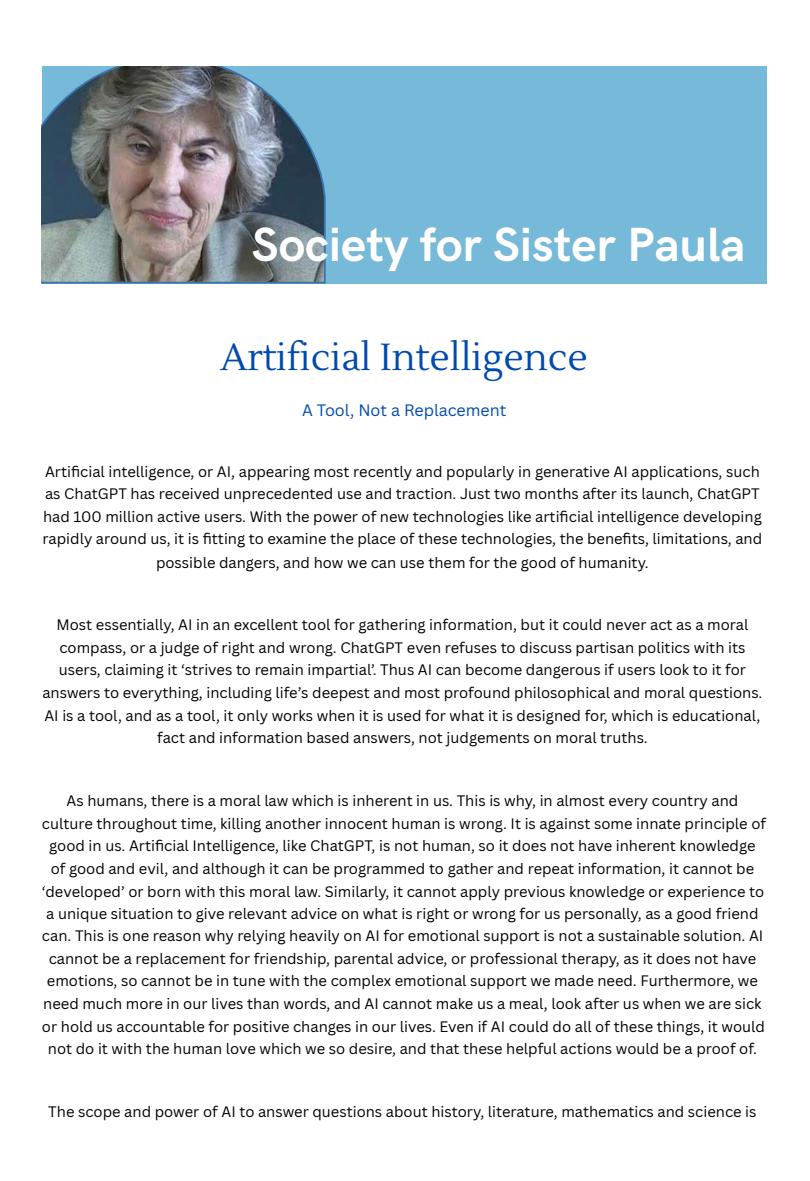
<style>
.page{position:relative;width:810px;height:1181px;background:#fff}
.page>*{position:absolute;margin:0;border:0;box-sizing:border-box;transform-origin:0 0}
.t1{font:700 48.15px "HK Grotesk";color:#fff}
.t2{font:37.5px "Lustria";color:#004aad}
.t3{font:16.05px "Canva Sans";color:#004aad}
.t4{font:14.7px/22.5px "Canva Sans";color:#000;text-align:center}
</style>
<div class="page">
<div style="left:42px;top:66px;width:724px;height:217px;background:#77b9d8"></div>
<img style="left:42px;top:66px;width:284px;height:217px">
<p class="t1" style="left:252px;top:217px;width:495px">Society for Sister Paula</p>
<p class="t2" style="left:221px;top:334px;width:369px">Artificial Intelligence</p>
<p class="t3" style="left:302px;top:398px;width:206px">A Tool, Not a Replacement</p>
<p class="t4" style="left:43px;top:460px;width:721px">Artifi cial intelligence, or AI, appearing most recently and popularly in generative AI applications, such as ChatGPT has received unprecedented use and traction. Just two months after its launch, ChatGPT had 100 million active users. With the power of new technologies like artifi cial intelligence developing rapidly around us, it is fitting to examine the place of these technologies, the benefits, limitations, and possible dangers, and how we can use them for the good of humanity.</p>
<p class="t4" style="left:42px;top:613px;width:722px">Most essentially, AI in an excellent tool for gathering information, but it could never act as a moral compass, or a judge of right and wrong. ChatGPT even refuses to discuss partisan politics with its users, claiming it ‘strives to remain impartial’. Thus AI can become dangerous if users look to it for answers to everything, including life’s deepest and most profound philosophical and moral questions.<br>AI is a tool, and as a tool, it only works when it is used for what it is designed for, which is educational, fact and information based answers, not judgements on moral truths.</p>
<p class="t4" style="left:42px;top:789px;width:726px">As humans, there is a moral law which is inherent in us. This is why, in almost every country and culture throughout time, killing another innocent human is wrong. It is against some innate principle of good in us. Artificial Intelligence, like ChatGPT, is not human, so it does not have inherent knowledge of good and evil, and although it can be programmed to gather and repeat information, it cannot be ‘developed’ or born with this moral law. Similarly, it cannot apply previous knowledge or experience to a unique situation to give relevant advice on what is right or wrong for us personally, as a good friend can. This is one reason why relying heavily on AI for emotional support is not a sustainable solution. AI cannot be a replacement for friendship, parental advice, or professional therapy, as it does not have emotions, so cannot be in tune with the complex emotional support we made need. Furthermore, we need much more in our lives than words, and AI cannot make us a meal, look after us when we are sick or hold us accountable for positive changes in our lives. Even if AI could do all of these things, it would not do it with the human love which we so desire, and that these helpful actions would be a proof of.</p>
<p class="t4" style="left:48px;top:1100px;width:710px">The scope and power of AI to answer questions about history, literature, mathematics and science is</p>
</div>
